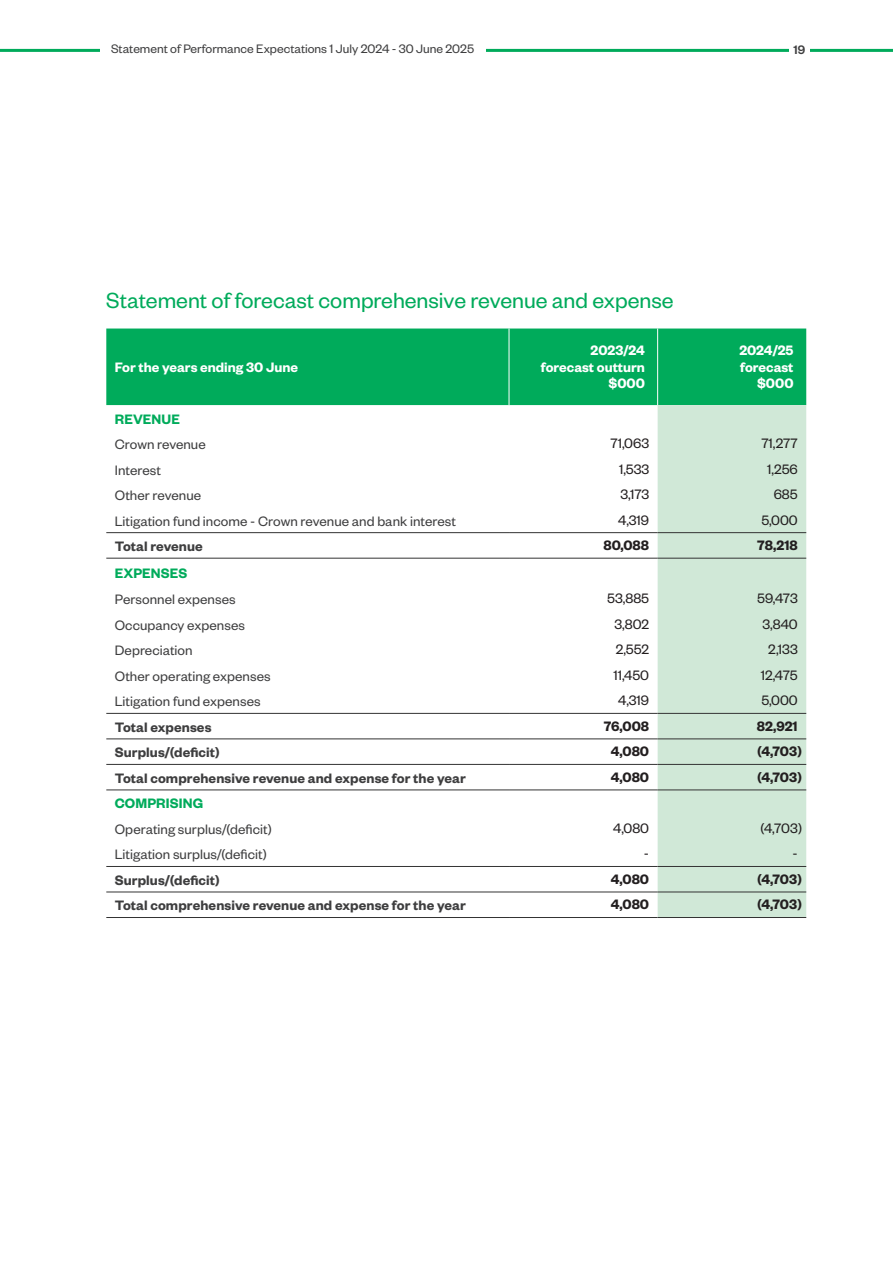
<style>
.page{position:relative;width:893px;height:1263px;background:#fff}
.page>*{position:absolute;margin:0;border:0;box-sizing:border-box;transform-origin:0 0}
.t1{font:24px "Founders Grotesk";color:#00ab5b}
.Grey_box_text{font:15px "Founders Grotesk";letter-spacing:.005em;color:#3e3e3f}
.Grey_box_text-2{font:600 15px "Founders Grotesk";letter-spacing:.005em;color:#3e3e3f}
.t2{font:15px "Founders Grotesk";color:#231f20}
.t3{font:600 15px "Founders Grotesk";color:#231f20}
.Table_body_BOLD_-_9pt__right_aligned{font:600 15px/16.5px "Founders Grotesk";color:#fff;text-align:right}
.Grey_box_text-3{font:600 15px "Founders Grotesk";letter-spacing:.01em;color:#00ab5b}
.t4{font:13.5px "Founders Grotesk";color:#3e3e3f}
.t5{font:500 13.5px "Founders Grotesk";color:#3e3e3f}
</style>
<div class="page">
<hr style="left:0;top:49px;width:893px;height:3px;background:#00ab5b">
<div style="left:789px;top:44px;width:21px;height:10px;background:#fff"></div>
<div style="left:100px;top:35px;width:385px;height:18px;background:#fff"></div>
<div style="left:106px;top:328px;width:700px;height:77px;background:#00ab5b"></div>
<div style="left:658px;top:405px;width:148px;height:512px;background:#d0e8d7"></div>
<hr style="left:509px;top:328px;width:1px;height:77px;background:#fff">
<hr style="left:657px;top:328px;width:1px;height:77px;background:#fff">
<hr style="left:106px;top:532px;width:403px;height:1px;background:#333">
<hr style="left:509px;top:532px;width:149px;height:1px;background:#333">
<hr style="left:658px;top:532px;width:148px;height:1px;background:#333">
<hr style="left:106px;top:558px;width:403px;height:1px;background:#333">
<hr style="left:509px;top:558px;width:149px;height:1px;background:#333">
<hr style="left:658px;top:558px;width:148px;height:1px;background:#333">
<hr style="left:106px;top:713px;width:403px;height:1px;background:#333">
<hr style="left:106px;top:764px;width:403px;height:1px;background:#333">
<hr style="left:106px;top:790px;width:403px;height:1px;background:#333">
<hr style="left:509px;top:713px;width:149px;height:1px;background:#333">
<hr style="left:658px;top:713px;width:148px;height:1px;background:#333">
<hr style="left:106px;top:739px;width:403px;height:1px;background:#333">
<hr style="left:509px;top:739px;width:149px;height:1px;background:#333">
<hr style="left:658px;top:739px;width:148px;height:1px;background:#333">
<hr style="left:509px;top:764px;width:149px;height:1px;background:#333">
<hr style="left:658px;top:764px;width:148px;height:1px;background:#333">
<hr style="left:509px;top:790px;width:149px;height:1px;background:#333">
<hr style="left:658px;top:790px;width:148px;height:1px;background:#333">
<hr style="left:106px;top:866px;width:403px;height:1px;background:#333">
<hr style="left:509px;top:866px;width:149px;height:1px;background:#333">
<hr style="left:658px;top:866px;width:148px;height:1px;background:#333">
<hr style="left:106px;top:892px;width:403px;height:1px;background:#333">
<hr style="left:509px;top:892px;width:149px;height:1px;background:#333">
<hr style="left:658px;top:892px;width:148px;height:1px;background:#333">
<hr style="left:106px;top:917px;width:403px;height:1px;background:#333">
<hr style="left:509px;top:917px;width:149px;height:1px;background:#333">
<hr style="left:658px;top:917px;width:148px;height:1px;background:#333">
<p class="t4" style="left:111px;top:41px;width:365px">Statement of Performance Expectations 1 July 2024 - 30 June 2025</p>
<p class="t5" style="left:794px;top:41px;width:13px">19</p>
<h3 class="t1" style="left:106px;top:286px;width:569px">Statement of forecast comprehensive revenue and expense</h3>
<p class="Table_body_BOLD_-_9pt__right_aligned" style="left:115px;top:358px;width:185px">For the years ending 30 June</p>
<p class="Table_body_BOLD_-_9pt__right_aligned" style="left:541px;top:341px;width:105px">2023/24 forecast outturn $000</p>
<p class="Table_body_BOLD_-_9pt__right_aligned" style="left:739px;top:341px;width:56px">2024/25 forecast $000</p>
<p class="Grey_box_text-3" style="left:115px;top:409px;width:67px">REVENUE</p>
<p class="Grey_box_text" style="left:115px;top:435px;width:92px">Crown revenue</p>
<p class="t2" style="left:610px;top:434px;width:40px">71,063</p>
<p class="t2" style="left:761px;top:434px;width:38px">71,277</p>
<p class="Grey_box_text" style="left:115px;top:461px;width:48px">Interest</p>
<p class="t2" style="left:619px;top:460px;width:31px">1,533</p>
<p class="t2" style="left:767px;top:460px;width:32px">1,256</p>
<p class="Grey_box_text" style="left:115px;top:486px;width:88px">Other revenue</p>
<p class="t2" style="left:621px;top:485px;width:30px">3,173</p>
<p class="t2" style="left:774px;top:485px;width:25px">685</p>
<p class="Grey_box_text" style="left:115px;top:512px;width:343px">Litigation fund income - Crown revenue and bank interest</p>
<p class="t2" style="left:618px;top:510px;width:32px">4,319</p>
<p class="t2" style="left:761px;top:510px;width:38px">5,000</p>
<p class="Grey_box_text-2" style="left:115px;top:537px;width:89px">Total revenue</p>
<p class="t3" style="left:603px;top:536px;width:47px">80,088</p>
<p class="t3" style="left:757px;top:536px;width:42px">78,218</p>
<p class="Grey_box_text-3" style="left:115px;top:563px;width:74px">EXPENSES</p>
<p class="Grey_box_text" style="left:115px;top:590px;width:122px">Personnel expenses</p>
<p class="t2" style="left:607px;top:589px;width:43px">53,885</p>
<p class="t2" style="left:757px;top:589px;width:42px">59,473</p>
<p class="Grey_box_text" style="left:115px;top:616px;width:132px">Occupancy expenses</p>
<p class="t2" style="left:615px;top:615px;width:36px">3,802</p>
<p class="t2" style="left:763px;top:615px;width:37px">3,840</p>
<p class="Grey_box_text" style="left:115px;top:641px;width:79px">Depreciation</p>
<p class="t2" style="left:616px;top:640px;width:35px">2,552</p>
<p class="t2" style="left:768px;top:640px;width:31px">2,133</p>
<p class="Grey_box_text" style="left:115px;top:667px;width:157px">Other operating expenses</p>
<p class="t2" style="left:613px;top:666px;width:37px">11,450</p>
<p class="t2" style="left:761px;top:666px;width:39px">12,475</p>
<p class="Grey_box_text" style="left:115px;top:692px;width:147px">Litigation fund expenses</p>
<p class="t2" style="left:618px;top:691px;width:32px">4,319</p>
<p class="t2" style="left:761px;top:691px;width:38px">5,000</p>
<p class="Grey_box_text-2" style="left:115px;top:717px;width:98px">Total expenses</p>
<p class="t3" style="left:604px;top:716px;width:47px">76,008</p>
<p class="t3" style="left:757px;top:716px;width:42px">82,921</p>
<p class="Grey_box_text-2" style="left:115px;top:743px;width:106px">Surplus/(deficit)</p>
<p class="t3" style="left:611px;top:742px;width:40px">4,080</p>
<p class="t3" style="left:757px;top:742px;width:46px">(4,703)</p>
<p class="Grey_box_text-2" style="left:115px;top:768px;width:352px">Total comprehensive revenue and expense for the year</p>
<p class="t3" style="left:611px;top:768px;width:40px">4,080</p>
<p class="t3" style="left:757px;top:768px;width:46px">(4,703)</p>
<p class="Grey_box_text-3" style="left:115px;top:794px;width:90px">COMPRISING</p>
<p class="Grey_box_text" style="left:115px;top:820px;width:159px">Operating surplus/(deficit)</p>
<p class="t2" style="left:613px;top:819px;width:37px">4,080</p>
<p class="t2" style="left:761px;top:819px;width:43px">(4,703)</p>
<p class="Grey_box_text" style="left:115px;top:845px;width:154px">Litigation surplus/(deficit)</p>
<p class="t2" style="left:644px;top:844px;width:7px">-</p>
<p class="t2" style="left:793px;top:844px;width:7px">-</p>
<p class="Grey_box_text-2" style="left:115px;top:871px;width:106px">Surplus/(deficit)</p>
<p class="t3" style="left:611px;top:870px;width:40px">4,080</p>
<p class="t3" style="left:757px;top:870px;width:46px">(4,703)</p>
<p class="Grey_box_text-2" style="left:115px;top:896px;width:352px">Total comprehensive revenue and expense for the year</p>
<p class="t3" style="left:611px;top:895px;width:40px">4,080</p>
<p class="t3" style="left:757px;top:895px;width:46px">(4,703)</p>
</div>
